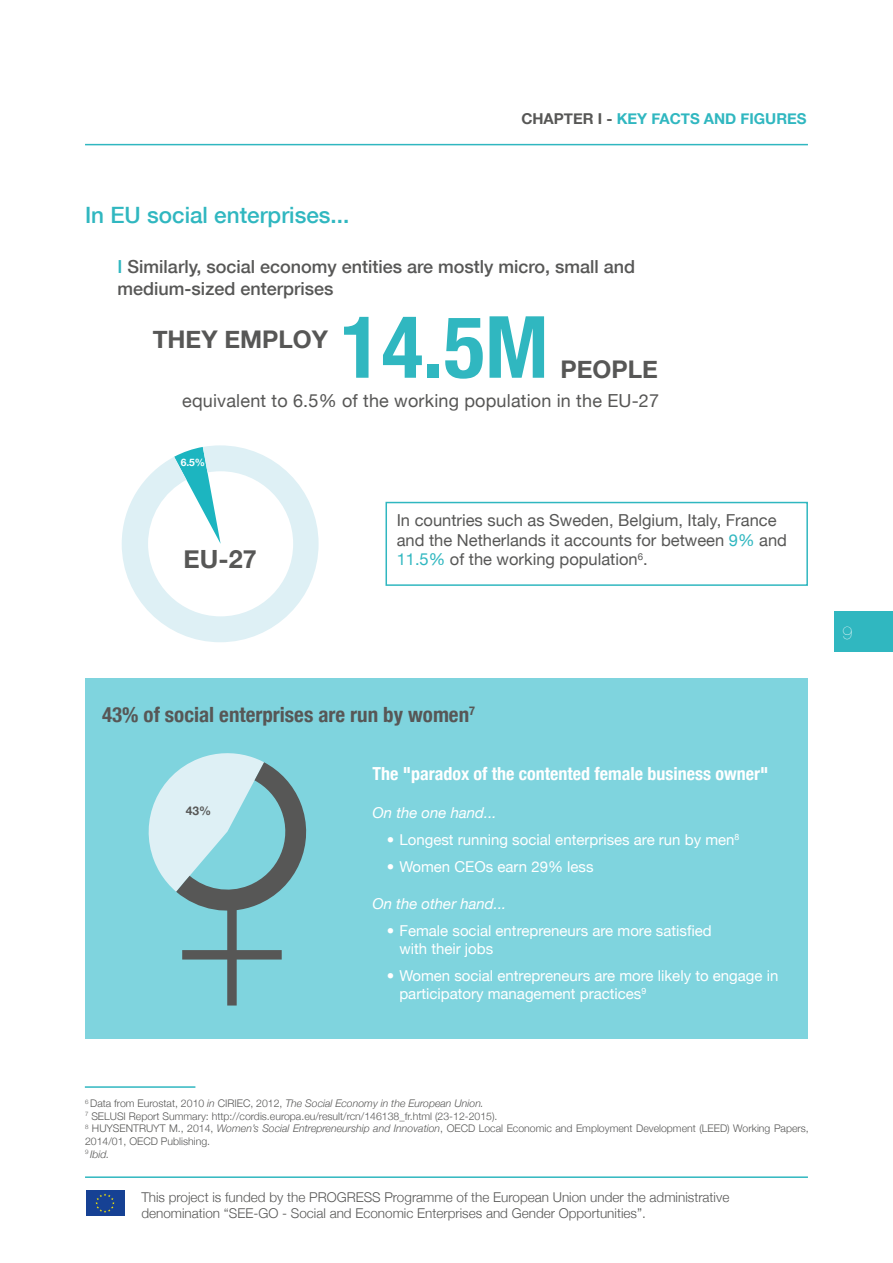
<style>
.page{position:relative;width:893px;height:1263px;background:#fff}
.page>*{position:absolute;margin:0;border:0;box-sizing:border-box;transform-origin:0 0}
.t1{font:700 condensed 85.95px "Helvetica Neue";color:#30b7c0}
.t2{font:700 25.05px "Helvetica Neue";color:#575756}
.t3{font:700 24.3px "Helvetica Neue";color:#575756}
.t4{font:500 22.5px "Helvetica Neue";color:#30b7c0}
.t5{font:700 condensed 21px "Helvetica Neue";color:#575756}
.t6{font:500 18px/21.6px "Helvetica Neue";color:#575756}
.t7{font:18px "Helvetica Neue";letter-spacing:.01em;color:#575756}
.t8{font:700 condensed 18px "Helvetica Neue";color:#fff}
.t9{font:200 18px "Helvetica Neue";color:#fff}
.t10{font:16.5px/19.8px "Helvetica Neue";color:#575756}
.t11{font:15px/18px "Helvetica Neue";color:#fff}
.t12{font:italic 15px "Helvetica Neue";color:#fff}
.t13{font:700 15px "Helvetica Neue";color:#30b7c0}
.t14{font:300 13.5px/16.2px "Helvetica Neue";color:#575756}
.t15{font:12px "Alte Haas Grotesk Bold";color:#575756}
.t16{font:300 10.5px/12.6px "Helvetica Neue";color:#575756}
.t17{font:700 10.2px "Helvetica Neue";color:#fff}
.s1{color:#575756}
.s2{color:#30b7c0}
.s3{font-style:italic}
</style>
<div class="page">
<div style="left:834px;top:611px;width:59px;height:41px;background:#30b7c0"></div>
<hr style="left:85px;top:144px;width:723px;height:1px;background:#30b7c0">
<hr style="left:85px;top:1176px;width:723px;height:2px;background:#30b7c0">
<div style="left:86px;top:1190px;width:38px;height:26px;background:#164194"></div>
<svg style="left:95px;top:1193px;width:20px;height:20px"></svg>
<div style="left:385px;top:502px;width:423px;height:84px;border:2px solid #30b7c0"></div>
<hr style="left:85px;top:1086px;width:110px;height:2px;background:#30b7c0">
<svg style="left:122px;top:445px;width:197px;height:197px"></svg>
<div style="left:85px;top:678px;width:723px;height:360px;background:#7fd4de"></div>
<svg style="left:148px;top:753px;width:159px;height:158px"></svg>
<div style="left:227px;top:906px;width:10px;height:99px;background:#575756"></div>
<div style="left:182px;top:950px;width:100px;height:9px;background:#575756"></div>
<h3 class="t4" style="left:85px;top:197px;width:266px">In EU social enterprises...</h3>
<h3 class="t13" style="left:521px;top:105px;width:287px"><span class="s1">CHAPTER I -</span> KEY FACTS AND FIGURES</h3>
<h3 class="t6" style="left:118px;top:255px;width:519px"><span class="s2">Ⅰ</span> Similarly, social economy entities are mostly micro, small and medium-sized enterprises</h3>
<h3 class="t3" style="left:153px;top:318px;width:177px">THEY EMPLOY</h3>
<h1 class="t1" style="left:340px;top:276px;width:210px">14.5M</h1>
<h3 class="t3" style="left:560px;top:347px;width:99px">PEOPLE</h3>
<h3 class="t7" style="left:182px;top:385px;width:478px">equivalent to 6.5% of the working population in the EU-27</h3>
<p class="t17" style="left:181px;top:453px;width:26px">6.5%</p>
<h2 class="t2" style="left:184px;top:537px;width:74px">EU-27</h2>
<h3 class="t10" style="left:397px;top:509px;width:392px">In countries such as Sweden, Belgium, Italy, France and the Netherlands it accounts for between <span class="s2">9%</span> and<br><span class="s2">11.5%</span> of the working population<sup>6</sup>.</h3>
<h3 class="t5" style="left:102px;top:697px;width:374px">43% of social enterprises are run by women<sup>7</sup></h3>
<p class="t15" style="left:186px;top:803px;width:27px">43%</p>
<h3 class="t8" style="left:372px;top:759px;width:398px">The "paradox of the contented female business owner"</h3>
<h3 class="t12" style="left:372px;top:800px;width:126px">On the one hand...</h3>
<h3 class="t11" style="left:387px;top:829px;width:354px">• Longest running social enterprises are run by men<sup>8</sup></h3>
<h3 class="t11" style="left:387px;top:856px;width:208px">• Women CEOs earn 29% less</h3>
<h3 class="t12" style="left:372px;top:891px;width:135px">On the other hand...</h3>
<h3 class="t11" style="left:399px;top:921px;width:314px;text-indent:-13px">• Female social entrepreneurs are more satisfied with their jobs</h3>
<h3 class="t11" style="left:399px;top:966px;width:380px;text-indent:-13px">• Women social entrepreneurs are more likely to engage in participatory management practices<sup>9</sup></h3>
<h3 class="t9" style="left:842px;top:618px;width:12px">9</h3>
<p class="t16" style="left:85px;top:1096px;width:725px"><sup>6</sup> Data from Eurostat, 2010 <span class="s3">in</span> CIRIEC, 2012, <span class="s3">The Social Economy in the European Union.<br></span><sup>7</sup> SELUSI Report Summary: http://cordis.europa.eu/result/rcn/146138_fr.html (23-12-2015).<br><sup>8</sup> HUYSENTRUYT M., 2014, <span class="s3">Women’s Social Entrepreneurship and Innovation</span>, OECD Local Economic and Employment Development (LEED) Working Papers, 2014/01, OECD Publishing.<br><sup>9</sup> <span class="s3">Ibid.</span></p>
<p class="t14" style="left:141px;top:1188px;width:589px">This project is funded by the PROGRESS Programme of the European Union under the administrative denomination “SEE-GO - Social and Economic Enterprises and Gender Opportunities”.</p>
</div>
